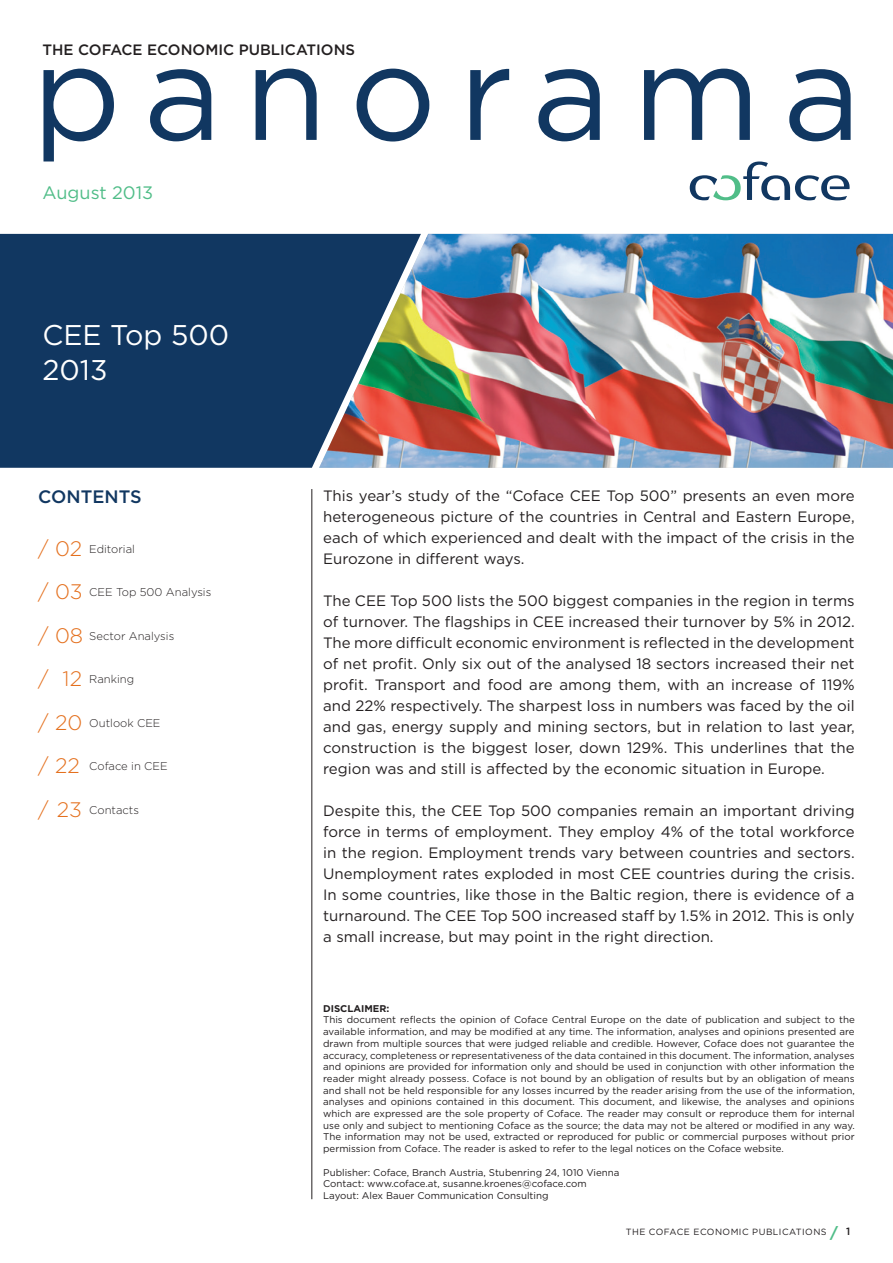
<style>
.page{position:relative;width:893px;height:1263px;background:#fff}
.page>*{position:absolute;margin:0;border:0;box-sizing:border-box;transform-origin:0 0}
.t1{font:135px "Gotham";letter-spacing:.165em;color:#113761}
.t2{font:28.5px/34.5px "Gotham";color:#fff}
.t3{font:18px "Gotham";color:#50bd88}
.t4{font:500 18px "Gotham";color:#113761}
.t5{font:15px/21px "Gotham";color:#231f20;text-align:justify}
.t6{font:500 15px "Gotham";color:#231f20}
.t7{font:300 11.25px "Gotham";color:#231f20}
.t8{font:9.75px/11.7px "Gotham";color:#231f20;text-align:justify}
.t9{font:700 9.75px "Gotham";color:#231f20}
.t10{font:9px "Gotham";letter-spacing:.05em;color:#231f20}
.s1{font-size:21px;color:#e4701e}
.s2{font-weight:700;font-size:15px;color:#50bd88}
.s3{font-weight:500;font-size:10.5px}
</style>
<div class="page">
<svg style="left:690px;top:161px;width:160px;height:39px"></svg>
<div style="left:0;top:234px;width:319px;height:234px;background:#113761"></div>
<img style="left:319px;top:234px;width:574px;height:234px">
<hr style="left:312px;top:489px;width:1px;height:710px;background:#231f20">
<h3 class="t6" style="left:43px;top:39px;width:314px">THE COFACE ECONOMIC PUBLICATIONS</h3>
<h1 class="t1" style="left:32px;top:6px;width:831px">panorama</h1>
<h3 class="t3" style="left:43px;top:181px;width:112px">August 2013</h3>
<h2 class="t2" style="left:43px;top:317px;width:188px">CEE Top 500<br>2013</h2>
<h3 class="t4" style="left:38px;top:485px;width:105px">CONTENTS</h3>
<h3 class="t5" style="left:323px;top:485px;width:533px">This year’s study of the “Coface CEE Top 500” presents an even more heterogeneous picture of the countries in Central and Eastern Europe, each of which experienced and dealt with the impact of the crisis in the Eurozone in different ways.</h3>
<p class="t5" style="left:323px;top:590px;width:533px">The CEE Top 500 lists the 500 biggest companies in the region in terms of turnover. The flagships in CEE increased their turnover by 5% in 2012.<br>The more difficult economic environment is reflected in the development of net profit. Only six out of the analysed 18 sectors increased their net profit. Transport and food are among them, with an increase of 119% and 22% respectively. The sharpest loss in numbers was faced by the oil and gas, energy supply and mining sectors, but in relation to last year, construction is the biggest loser, down 129%. This underlines that the region was and still is affected by the economic situation in Europe.</p>
<p class="t5" style="left:323px;top:800px;width:533px">Despite this, the CEE Top 500 companies remain an important driving force in terms of employment. They employ 4% of the total workforce in the region. Employment trends vary between countries and sectors.<br>Unemployment rates exploded in most CEE countries during the crisis.<br>In some countries, like those in the Baltic region, there is evidence of a turnaround. The CEE Top 500 increased staff by 1.5% in 2012. This is only a small increase, but may point in the right direction.</p>
<p class="t7" style="left:38px;top:541px;width:98px"><span class="s1">/ 02</span> Editorial</p>
<p class="t7" style="left:38px;top:585px;width:175px"><span class="s1">/ 03</span> CEE Top 500 Analysis</p>
<p class="t7" style="left:38px;top:628px;width:138px"><span class="s1">/ 08</span> Sector Analysis</p>
<p class="t7" style="left:38px;top:672px;width:97px"><span class="s1">/ 12</span> Ranking</p>
<p class="t7" style="left:38px;top:715px;width:124px"><span class="s1">/ 20</span> Outlook CEE</p>
<p class="t7" style="left:38px;top:759px;width:131px"><span class="s1">/ 22</span> Coface in CEE</p>
<p class="t7" style="left:38px;top:802px;width:102px"><span class="s1">/ 23</span> Contacts</p>
<p class="t9" style="left:323px;top:1002px;width:68px">DISCLAIMER:</p>
<p class="t8" style="left:323px;top:1014px;width:533px">This document reflects the opinion of Coface Central Europe on the date of publication and subject to the available information, and may be modified at any time. The information, analyses and opinions presented are drawn from multiple sources that were judged reliable and credible. However, Coface does not guarantee the accuracy, completeness or representativeness of the data contained in this document. The information, analyses and opinions are provided for information only and should be used in conjunction with other information the reader might already possess. Coface is not bound by an obligation of results but by an obligation of means and shall not be held responsible for any losses incurred by the reader arising from the use of the information, analyses and opinions contained in this document. This document, and likewise, the analyses and opinions which are expressed are the sole property of Coface. The reader may consult or reproduce them for internal use only and subject to mentioning Coface as the source; the data may not be altered or modified in any way.<br>The information may not be used, extracted or reproduced for public or commercial purposes without prior permission from Coface. The reader is asked to refer to the legal notices on the Coface website.</p>
<p class="t8" style="left:323px;top:1166px;width:298px;text-align:left">Publisher: Coface, Branch Austria, Stubenring 24, 1010 Vienna<br>Contact: www.coface.at, susanne.kroenes@coface.com<br>Layout: Alex Bauer Communication Consulting</p>
<p class="t10" style="left:626px;top:1226px;width:52px">The Co face</p>
<p class="t10" style="left:693px;top:1226px;width:8px">eco</p>
<p class="t10" style="left:715px;top:1226px;width:45px">nomic publicatio</p>
<p class="t10" style="left:813px;top:1226px;width:39px">ns<span class="s2">/</span> <span class="s3">1</span></p>
</div>
